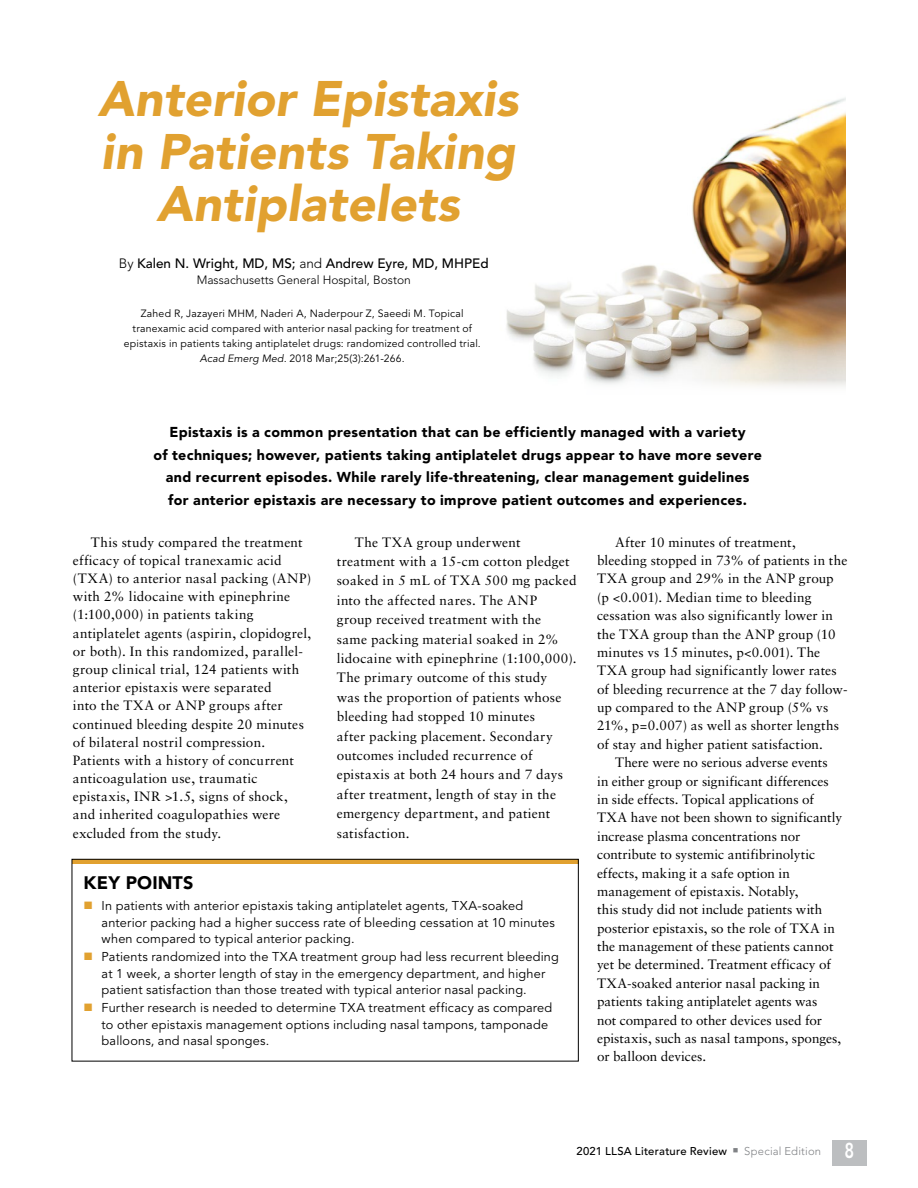
<style>
.page{position:relative;width:918px;height:1188px;background:#fff}
.page>*{position:absolute;margin:0;border:0;box-sizing:border-box;transform-origin:0 0}
._2016_LLSA_Article_T{font:italic 900 49.5px/52.5px "Avenir LT Std";color:#e1a130;text-align:center}
._2016_LLSA_Key_Point{font:900 18px "Avenir LT Std";letter-spacing:.01em;color:#000}
._2016_Body_Text{font:900 14.25px/22.5px "Avenir LT Std";letter-spacing:.025em;color:#000;text-align:center}
.t1{font:13.5px/18.5px "Sabon";letter-spacing:.015em;color:#000}
.Byline{font:500 13.5px "Avenir LT Std";color:#000}
._2016_CD_Bullets_for{font:12.75px/16.5px "Avenir LT Std";letter-spacing:.015em;color:#000}
.Byline-2{font:300 12px "Avenir LT Std";color:#000}
.t2{font:500 11.25px "Avenir LT Std";letter-spacing:.02em;color:#000}
._2016_LLSA_Bottom_Su{font:10.5px/15px "Avenir LT Std";letter-spacing:.02em;color:#000;text-align:center}
.s1{font-weight:300}
.s2{font-style:italic}
.s3{color:#e1a130}
.s4{color:#808285}
.s5{font-weight:300;color:#808285}
.s6{font-weight:800;font-size:21.45px;color:#fff}
</style>
<div class="page">
<div style="left:832px;top:1141px;width:34px;height:25px;background:#bcbec0"></div>
<svg style="left:72px;top:859px;width:507px;height:203px"></svg>
<img style="left:506px;top:98px;width:340px;height:289px">
<p class="_2016_LLSA_Article_T" style="left:98px;top:73px;width:422px">Anterior Epistaxis in Patients Taking<br>Antiplatelets</p>
<p class="Byline" style="left:119px;top:255px;width:371px"><span class="s1">By</span> Kalen N. Wright, MD, MS; <span class="s1">and</span> Andrew Eyre, MD, MHPEd</p>
<p class="Byline-2" style="left:197px;top:273px;width:216px">Massachusetts General Hospital, Boston</p>
<p class="_2016_LLSA_Bottom_Su" style="left:124px;top:306px;width:359px">Zahed R, Jazayeri MHM, Naderi A, Naderpour Z, Saeedi M. Topical tranexamic acid compared with anterior nasal packing for treatment of epistaxis in patients taking antiplatelet drugs: randomized controlled trial.<br><span class="s2">Acad Emerg Med.</span> 2018 Mar;25(3):261-266.</p>
<p class="_2016_Body_Text" style="left:153px;top:421px;width:610px">Epistaxis is a common presentation that can be efficiently managed with a variety<br>of techniques; however, patients taking antiplatelet drugs appear to have more severe and recurrent episodes. While rarely life-threatening, clear management guidelines<br>for anterior epistaxis are necessary to improve patient outcomes and experiences.</p>
<p class="t1" style="left:73px;top:533px;width:240px;text-indent:18px">This study compared the treatment efficacy of topical tranexamic acid (TXA) to anterior nasal packing (ANP) with 2% lidocaine with epinephrine (1:100,000) in patients taking antiplatelet agents (aspirin, clopidogrel, or both). In this randomized, parallel&shy;group clinical trial, 124 patients with anterior epistaxis were separated<br>into the TXA or ANP groups after continued bleeding despite 20 minutes of bilateral nostril compression.<br>Patients with a history of concurrent anticoagulation use, traumatic epistaxis, INR &gt;1.5, signs of shock, and inherited coagulopathies were excluded from the study.</p>
<p class="t1" style="left:337px;top:532px;width:241px;line-height:19.4px;text-indent:18px">The TXA group underwent treatment with a 15-cm cotton pledget soaked in 5 mL of TXA 500 mg packed into the affected nares. The ANP<br>group received treatment with the<br>same packing material soaked in 2% lidocaine with epinephrine (1:100,000).<br>The primary outcome of this study<br>was the proportion of patients whose bleeding had stopped 10 minutes<br>after packing placement. Secondary outcomes included recurrence of epistaxis at both 24 hours and 7 days after treatment, length of stay in the emergency department, and patient satisfaction.</p>
<p class="t1" style="left:597px;top:533px;width:252px;text-indent:18px">After 10 minutes of treatment, bleeding stopped in 73% of patients in the TXA group and 29% in the ANP group (p &lt;0.001). Median time to bleeding cessation was also significantly lower in the TXA group than the ANP group (10 minutes vs 15 minutes, p&lt;0.001). The TXA group had significantly lower rates of bleeding recurrence at the 7 day follow&shy;up compared to the ANP group (5% vs 21%, p=0.007) as well as shorter lengths of stay and higher patient satisfaction.</p>
<p class="t1" style="left:597px;top:753px;width:247px;text-indent:18px">There were no serious adverse events in either group or significant differences in side effects. Topical applications of TXA have not been shown to significantly increase plasma concentrations nor contribute to systemic antifibrinolytic effects, making it a safe option in management of epistaxis. Notably,<br>this study did not include patients with posterior epistaxis, so the role of TXA in the management of these patients cannot yet be determined. Treatment efficacy of TXA-soaked anterior nasal packing in patients taking antiplatelet agents was<br>not compared to other devices used for epistaxis, such as nasal tampons, sponges, or balloon devices.</p>
<p class="_2016_LLSA_Key_Point" style="left:84px;top:872px;width:112px">KEY POINTS</p>
<p class="_2016_CD_Bullets_for" style="left:102px;top:898px;width:455px;text-indent:-18px"><span class="s3">■</span> In patients with anterior epistaxis taking antiplatelet agents, TXA-soaked anterior packing had a higher success rate of bleeding cessation at 10 minutes when compared to typical anterior packing.</p>
<p class="_2016_CD_Bullets_for" style="left:102px;top:949px;width:459px;text-indent:-18px"><span class="s3">■</span> Patients randomized into the TXA treatment group had less recurrent bleeding at 1 week, a shorter length of stay in the emergency department, and higher patient satisfaction than those treated with typical anterior nasal packing.</p>
<p class="_2016_CD_Bullets_for" style="left:102px;top:1000px;width:452px;text-indent:-18px"><span class="s3">■</span> Further research is needed to determine TXA treatment efficacy as compared to other epistaxis management options including nasal tampons, tamponade balloons, and nasal sponges.</p>
<p class="t2" style="left:577px;top:1144px;width:279px">2021 LLSA Literature Review <span class="s4">■</span> <span class="s5">Special Edition</span> <span class="s6">8</span></p>
</div>
